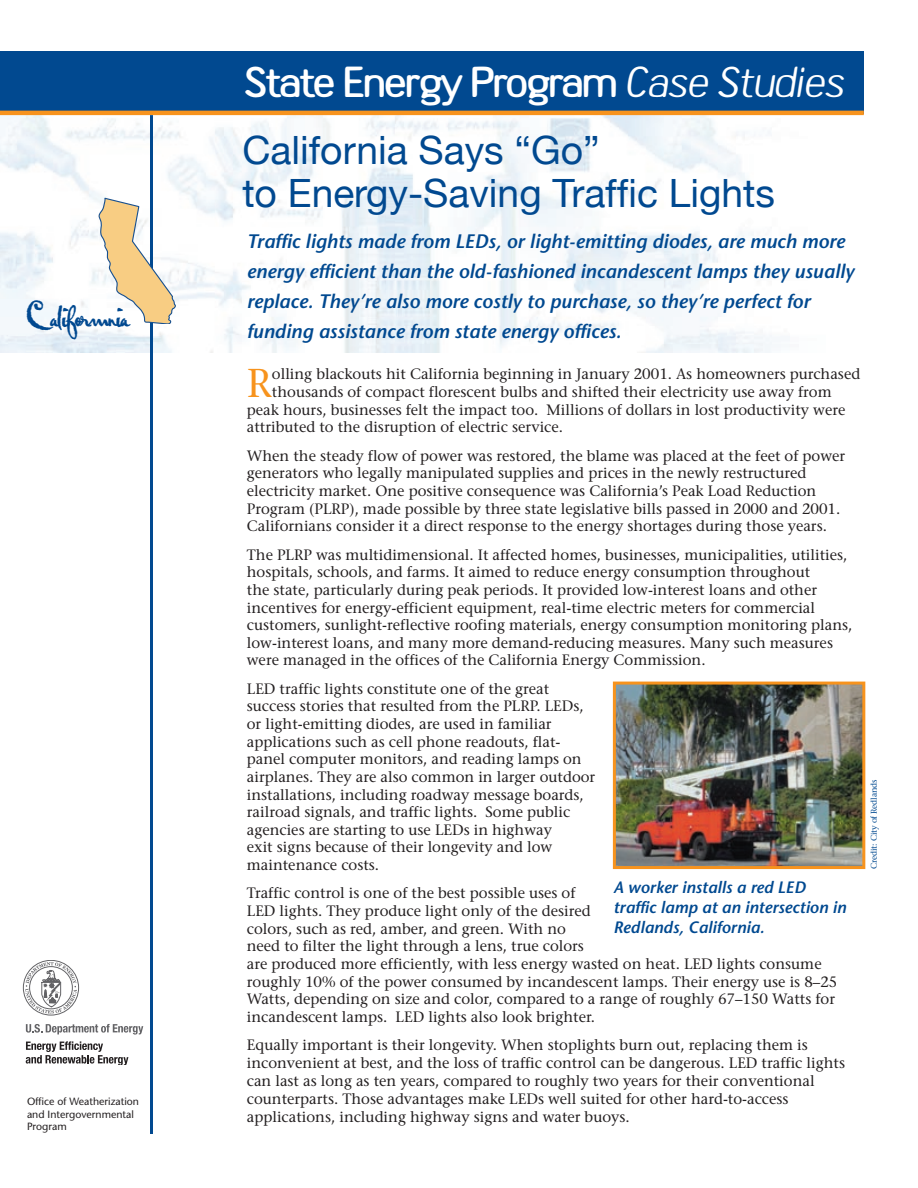
<style>
.page{position:relative;width:918px;height:1188px;background:#fff}
.page>*{position:absolute;margin:0;border:0;box-sizing:border-box;transform-origin:0 0}
.t1{font:700 48px "Felth Gothic";letter-spacing:-.005em;color:#fff}
.t2{font:40.2px "Stone Serif";color:#f7931d}
.t3{font:39px/43.5px "Helvetica Neue";color:#014990}
.t4{font:37.5px "Pablo Plain";letter-spacing:-.07em;color:#014990}
.t5{font:italic 600 19.5px/30px "Stone Sans";color:#014990}
.t6{font:italic 600 16.5px/20px "Stone Sans";color:#014990}
.t7{font:15px/17.7px "Stone Serif";color:#231f20}
.t8{font:10.5px/12.6px "Stone Sans";color:#231f20}
.t9{font:8.4px "Stone Serif";letter-spacing:-.02em;color:#014990}
.s1{font-weight:400;font-style:italic}
</style>
<div class="page">
<img style="left:0;top:115px;width:863px;height:237px">
<div style="left:0;top:52px;width:864px;height:62px;background:#014990"></div>
<hr style="left:0;top:111px;width:864px;height:4px;background:#f7931d">
<svg style="left:23px;top:960px;width:56px;height:56px"></svg>
<svg style="left:26px;top:1024px;width:117px;height:11px"></svg>
<svg style="left:26px;top:1041px;width:102px;height:24px"></svg>
<img style="left:617px;top:686px;width:244px;height:179px">
<div style="left:613px;top:682px;width:252px;height:187px;border:3px solid #f7931d"></div>
<hr style="left:150px;top:115px;width:3px;height:1019px;background:#014990">
<svg style="left:99px;top:198px;width:76px;height:126px"></svg>
<h3 class="t4" style="left:24px;top:292px;width:106px">Califormnia</h3>
<p class="t8" style="left:27px;top:1095px;width:114px">Office of Weatherization and Intergovernmental<br>Program</p>
<h1 class="t1" style="left:244px;top:57px;width:602px">State Energy Program <span class="s1">Case Studies</span></h1>
<h3 class="t3" style="left:242px;top:127px;width:534px">California Says “Go”<br>to Energy-Saving Traffic Lights</h3>
<p class="t5" style="left:247px;top:226px;width:609px">Traffic lights made from LEDs, or light-emitting diodes, are much more energy efficient than the old-fashioned incandescent lamps they usually replace. They’re also more costly to purchase, so they’re perfect for funding assistance from state energy offices.</p>
<h2 class="t2" style="left:247px;top:358px;width:27px">R</h2>
<p class="t7" style="left:272px;top:365px;width:590px">olling blackouts hit California beginning in January 2001. As homeowners purchased</p>
<p class="t7" style="left:272px;top:383px;width:561px">thousands of compact florescent bulbs and shifted their electricity use away from</p>
<p class="t7" style="left:247px;top:400px;width:600px">peak hours, businesses felt the impact too. Millions of dollars in lost productivity were</p>
<p class="t7" style="left:247px;top:418px;width:318px">attributed to the disruption of electric service.</p>
<p class="t7" style="left:247px;top:447px;width:600px">When the steady flow of power was restored, the blame was placed at the feet of power generators who legally manipulated supplies and prices in the newly restructured electricity market. One positive consequence was California’s Peak Load Reduction Program (PLRP), made possible by three state legislative bills passed in 2000 and 2001.<br>Californians consider it a direct response to the energy shortages during those years.</p>
<p class="t7" style="left:247px;top:545px;width:607px">The PLRP was multidimensional. It affected homes, businesses, municipalities, utilities, hospitals, schools, and farms. It aimed to reduce energy consumption throughout<br>the state, particularly during peak periods. It provided low-interest loans and other incentives for energy-efficient equipment, real-time electric meters for commercial customers, sunlight-reflective roofing materials, energy consumption monitoring plans, low-interest loans, and many more demand-reducing measures. Many such measures were managed in the offices of the California Energy Commission.</p>
<p class="t7" style="left:247px;top:680px;width:350px">LED traffic lights constitute one of the great success stories that resulted from the PLRP. LEDs, or light-emitting diodes, are used in familiar applications such as cell phone readouts, flat&shy;panel computer monitors, and reading lamps on airplanes. They are also common in larger outdoor installations, including roadway message boards, railroad signals, and traffic lights. Some public agencies are starting to use LEDs in highway<br>exit signs because of their longevity and low maintenance costs.</p>
<p class="t7" style="left:247px;top:884px;width:592px">Traffic control is one of the best possible uses of<br>LED lights. They produce light only of the desired<br>colors, such as red, amber, and green. With no<br>need to filter the light through a lens, true colors<br>are produced more efficiently, with less energy wasted on heat. LED lights consume roughly 10% of the power consumed by incandescent lamps. Their energy use is 8–25<br>Watts, depending on size and color, compared to a range of roughly 67–150 Watts for incandescent lamps. LED lights also look brighter.</p>
<p class="t7" style="left:247px;top:1036px;width:600px">Equally important is their longevity. When stoplights burn out, replacing them is inconvenient at best, and the loss of traffic control can be dangerous. LED traffic lights can last as long as ten years, compared to roughly two years for their conventional counterparts. Those advantages make LEDs well suited for other hard-to-access applications, including highway signs and water buoys.</p>
<p class="t6" style="left:614px;top:877px;width:234px">A worker installs a red LED traffic lamp at an intersection in<br>Redlands, California.</p>
<p class="t9" style="left:869px;top:869px;width:91px;rotate:-90deg">Credit: City of Redlands</p>
</div>
